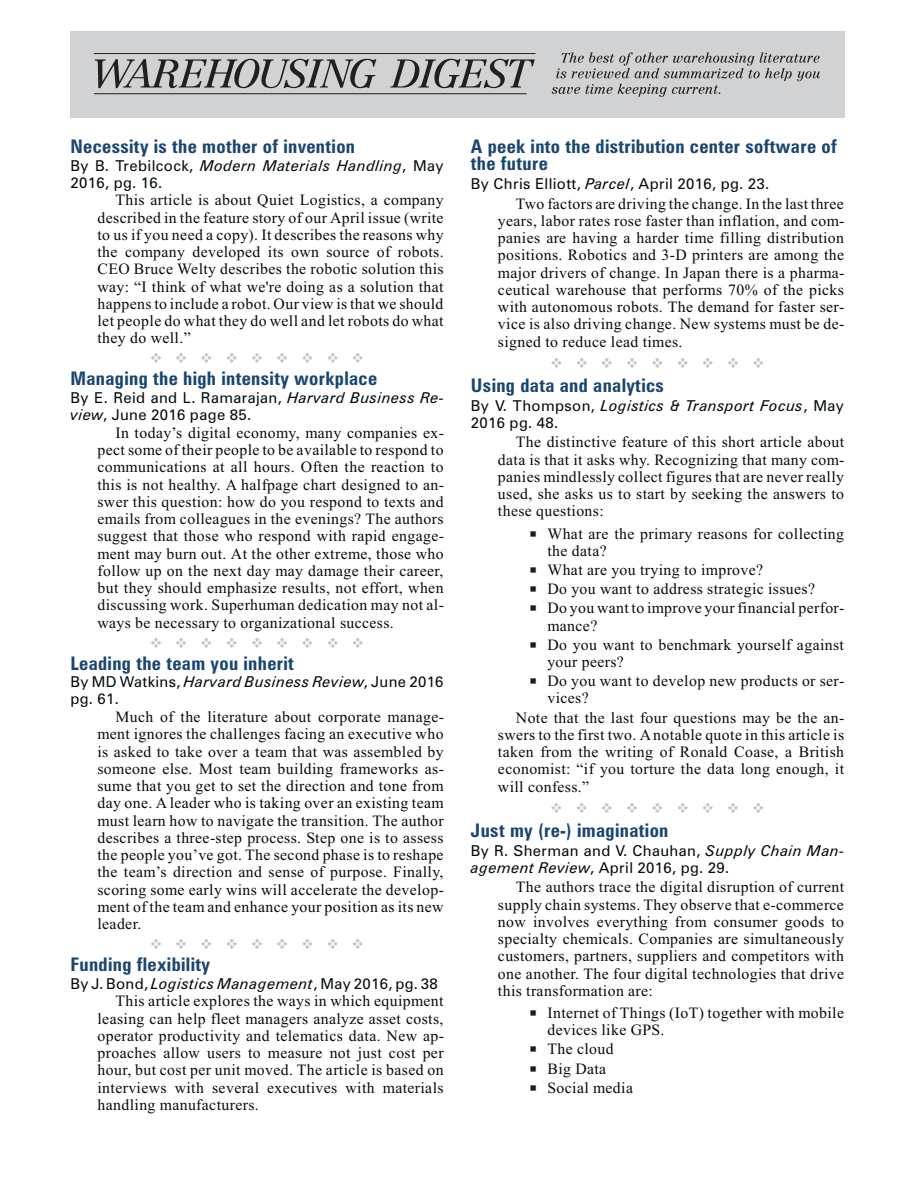
<style>
.page{position:relative;width:918px;height:1188px;background:#fff}
.page>*{position:absolute;margin:0;border:0;box-sizing:border-box;transform-origin:0 0}
.t1{font:700 18.75px/17.2px "Zurich Cn BT";letter-spacing:.02em;color:#194570}
.t2{font:15.75px/17.2px "Times New Roman";letter-spacing:.025em;color:#040c0d;text-align:justify}
.t3{font:15px/17.2px "Zurich BT";letter-spacing:.025em;color:#040c0d}
.s1{font-style:italic}
</style>
<div class="page">
<div style="left:70px;top:32px;width:775px;height:86px;background:#d1d2d4"></div>
<hr style="left:94px;top:53px;width:442px;height:1px;background:#231f20">
<hr style="left:94px;top:93px;width:433px;height:1px;background:#231f20">
<svg style="left:95px;top:59px;width:440px;height:29px"></svg>
<svg style="left:552px;top:52px;width:268px;height:45px"></svg>
<p class="t1" style="left:70px;top:140px;width:286px">Necessity is the mother of invention</p>
<p class="t3" style="left:70px;top:158px;width:375px">By B. Trebilcock, <span class="s1">Modern Materials Handling</span>, May<br>2016, pg. 16.</p>
<p class="t2" style="left:97px;top:193px;width:348px;text-indent:18px">This article is about Quiet Logistics, a company described in the feature story of our April issue (write to us if you need a copy). It describes the reasons why the company developed its own source of robots.<br>CEO Bruce Welty describes the robotic solution this way: “I think of what we're doing as a solution that happens to include a robot. Our view is that we should let people do what they do well and let robots do what they do well.”</p>
<p class="t1" style="left:70px;top:372px;width:308px">Managing the high intensity workplace</p>
<p class="t3" style="left:70px;top:391px;width:375px">By E. Reid and L. Ramarajan, <span class="s1">Harvard Business Re&shy;view</span>, June 2016 page 85.</p>
<p class="t2" style="left:97px;top:425px;width:348px;text-indent:18px">In today’s digital economy, many companies ex&shy;pect some of their people to be available to respond to communications at all hours. Often the reaction to this is not healthy. A halfpage chart designed to an&shy;swer this question: how do you respond to texts and emails from colleagues in the evenings? The authors suggest that those who respond with rapid engage&shy;ment may burn out. At the other extreme, those who follow up on the next day may damage their career, but they should emphasize results, not effort, when discussing work. Superhuman dedication may not al&shy;ways be necessary to organizational success.</p>
<p class="t1" style="left:70px;top:656px;width:225px">Leading the team you inherit</p>
<p class="t3" style="left:70px;top:675px;width:375px">By MD Watkins, <span class="s1">Harvard Business Review</span>, June 2016 pg. 61.</p>
<p class="t2" style="left:97px;top:710px;width:348px;text-indent:18px">Much of the literature about corporate manage&shy;ment ignores the challenges facing an executive who is asked to take over a team that was assembled by someone else. Most team building frameworks as&shy;sume that you get to set the direction and tone from day one. Aleader who is taking over an existing team must learn how to navigate the transition. The author describes a three-step process. Step one is to assess the people you’ve got. The second phase is to reshape the team’s direction and sense of purpose. Finally, scoring some early wins will accelerate the develop&shy;ment of the team and enhance your position as its new leader.</p>
<p class="t1" style="left:70px;top:958px;width:141px">Funding flexibility</p>
<p class="t3" style="left:70px;top:976px;width:369px">By J. Bond, <span class="s1">Logistics Management</span>, May 2016, pg. 38</p>
<p class="t2" style="left:97px;top:994px;width:348px;text-indent:18px">This article explores the ways in which equipment leasing can help fleet managers analyze asset costs, operator productivity and telematics data. New ap&shy;proaches allow users to measure not just cost per hour, but cost per unit moved. The article is based on interviews with several executives with materials handling manufacturers.</p>
<p class="t1" style="left:471px;top:140px;width:367px">A peek into the distribution center software of the future</p>
<p class="t3" style="left:471px;top:177px;width:300px">By Chris Elliott, <span class="s1">Parcel</span>, April 2016, pg. 23.</p>
<p class="t2" style="left:498px;top:196px;width:348px;text-indent:18px">Two factors are driving the change. In the last three years, labor rates rose faster than inflation, and com&shy;panies are having a harder time filling distribution positions. Robotics and 3-D printers are among the major drivers of change. In Japan there is a pharma&shy;ceutical warehouse that performs 70% of the picks with autonomous robots. The demand for faster ser&shy;vice is also driving change. New systems must be de&shy;signed to reduce lead times.</p>
<p class="t1" style="left:471px;top:378px;width:195px">Using data and analytics</p>
<p class="t3" style="left:471px;top:399px;width:375px">By V. Thompson, <span class="s1">Logistics &amp; Transport Focus</span>, May<br>2016 pg. 48.</p>
<p class="t2" style="left:498px;top:435px;width:348px;text-indent:18px">The distinctive feature of this short article about data is that it asks why. Recognizing that many com&shy;panies mindlessly collect figures that are never really used, she asks us to start by seeking the answers to these questions:</p>
<p class="t2" style="left:547px;top:526px;width:298px">What are the primary reasons for collecting the data?</p>
<p class="t2" style="left:547px;top:561px;width:298px;line-height:19.2px;text-align:left">What are you trying to improve?<br>Do you want to address strategic issues?<br>Do you want to improve your financial perfor-</p>
<p class="t2" style="left:547px;top:617px;width:298px;line-height:19.2px">mance?<br>Do you want to benchmark yourself against</p>
<p class="t2" style="left:547px;top:653px;width:298px;line-height:19.2px">your peers?<br>Do you want to develop new products or ser-</p>
<p class="t2" style="left:516px;top:690px;width:330px;line-height:19.2px;text-indent:31px">vices?<br>Note that the last four questions may be the an-</p>
<p class="t2" style="left:498px;top:727px;width:348px">swers to the first two. A notable quote in this article is taken from the writing of Ronald Coase, a British economist: “if you torture the data long enough, it will confess.”</p>
<p class="t1" style="left:471px;top:823px;width:199px">Just my (re-) imagination</p>
<p class="t3" style="left:471px;top:844px;width:375px">By R. Sherman and V. Chauhan, <span class="s1">Supply Chain Man&shy;agement Review</span>, April 2016, pg. 29.</p>
<p class="t2" style="left:498px;top:880px;width:348px;text-indent:18px">The authors trace the digital disruption of current supply chain systems. They observe that e-commerce now involves everything from consumer goods to specialty chemicals. Companies are simultaneously customers, partners, suppliers and competitors with one another. The four digital technologies that drive this transformation are:</p>
<p class="t2" style="left:547px;top:1005px;width:298px">Internet of Things (IoT) together with mobile devices like GPS.</p>
<p class="t2" style="left:547px;top:1041px;width:87px;line-height:19.2px;text-align:left">The cloud<br>Big Data<br>Social media</p>
</div>
